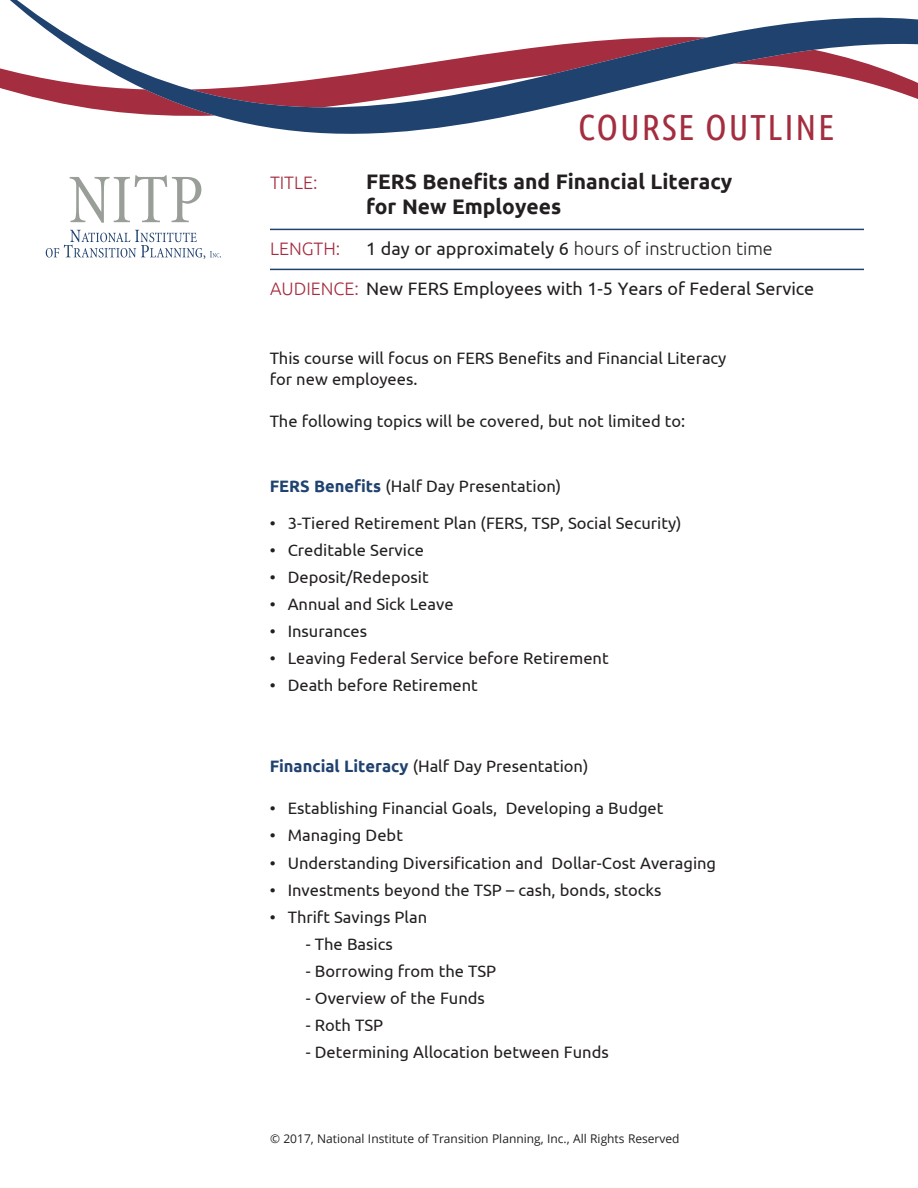
<style>
.page{position:relative;width:918px;height:1188px;background:#fff}
.page>*{position:absolute;margin:0;border:0;box-sizing:border-box;transform-origin:0 0}
.t1{font:36px "Ubuntu Condensed";letter-spacing:.05em;color:#a42d3f}
.t2{font:700 21px/25.2px "Ubuntu";color:#231f20}
.t3{font:18px "Ubuntu";color:#231f20}
.t4{font:300 18px "Ubuntu";color:#231f20}
.t5{font:300 18px "Ubuntu";color:#a42d3f}
.t6{font:16.5px/21px "Ubuntu";color:#231f20}
.t7{font:12px "Open Sans";color:#231f20}
.s1{font-weight:400}
.s2{font-weight:300;color:#a42d3f}
.s3{font-weight:700;color:#20426f}
</style>
<div class="page">
<svg style="left:70px;top:175px;width:131px;height:48px"></svg>
<svg style="left:46px;top:230px;width:175px;height:29px"></svg>
<svg style="left:0;top:0;width:918px;height:134px"></svg>
<hr style="left:270px;top:229px;width:594px;height:1px;background:#20426f">
<hr style="left:270px;top:269px;width:594px;height:1px;background:#20426f">
<h1 class="t1" style="left:578px;top:106px;width:258px">COURSE OUTLINE</h1>
<p class="t5" style="left:270px;top:172px;width:49px">TITLE:</p>
<p class="t2" style="left:366px;top:168px;width:368px">FERS Benefits and Financial Literacy for New Employees</p>
<p class="t5" style="left:270px;top:238px;width:72px">LENGTH:</p>
<p class="t4" style="left:366px;top:238px;width:408px"><span class="s1">1 day or approximately 6</span> hours of instruction time</p>
<p class="t3" style="left:270px;top:278px;width:546px"><span class="s2">AUDIENCE:</span> New FERS Employees with 1-5 Years of Federal Service</p>
<p class="t6" style="left:270px;top:347px;width:458px">This course will focus on FERS Benefits and Financial Literacy for new employees.</p>
<p class="t6" style="left:270px;top:410px;width:417px">The following topics will be covered, but not limited to:</p>
<p class="t6" style="left:270px;top:475px;width:293px"><span class="s3">FERS Benefits</span> (Half Day Presentation)</p>
<p class="t6" style="left:270px;top:512px;width:413px">• 3-Tiered Retirement Plan (FERS, TSP, Social Security)</p>
<p class="t6" style="left:270px;top:539px;width:156px">• Creditable Service</p>
<p class="t6" style="left:270px;top:566px;width:161px">• Deposit/Redeposit</p>
<p class="t6" style="left:270px;top:593px;width:185px">• Annual and Sick Leave</p>
<p class="t6" style="left:270px;top:621px;width:99px">• Insurances</p>
<p class="t6" style="left:270px;top:648px;width:341px">• Leaving Federal Service before Retirement</p>
<p class="t6" style="left:270px;top:675px;width:210px">• Death before Retirement</p>
<p class="t6" style="left:270px;top:756px;width:320px"><span class="s3">Financial Literacy</span> (Half Day Presentation)</p>
<p class="t6" style="left:270px;top:798px;width:395px">• Establishing Financial Goals, Developing a Budget</p>
<p class="t6" style="left:270px;top:825px;width:135px">• Managing Debt</p>
<p class="t6" style="left:270px;top:852px;width:448px">• Understanding Diversification and Dollar-Cost Averaging</p>
<p class="t6" style="left:270px;top:879px;width:393px">• Investments beyond the TSP – cash, bonds, stocks</p>
<p class="t6" style="left:270px;top:906px;width:159px">• Thrift Savings Plan</p>
<p class="t6" style="left:306px;top:933px;width:89px">- The Basics</p>
<p class="t6" style="left:306px;top:960px;width:192px">- Borrowing from the TSP</p>
<p class="t6" style="left:306px;top:987px;width:181px">- Overview of the Funds</p>
<p class="t6" style="left:306px;top:1014px;width:79px">- Roth TSP</p>
<p class="t6" style="left:306px;top:1041px;width:305px">- Determining Allocation between Funds</p>
<p class="t7" style="left:270px;top:1130px;width:411px">© 2017, National Institute of Transition Planning, Inc., All Rights Reserved</p>
</div>
